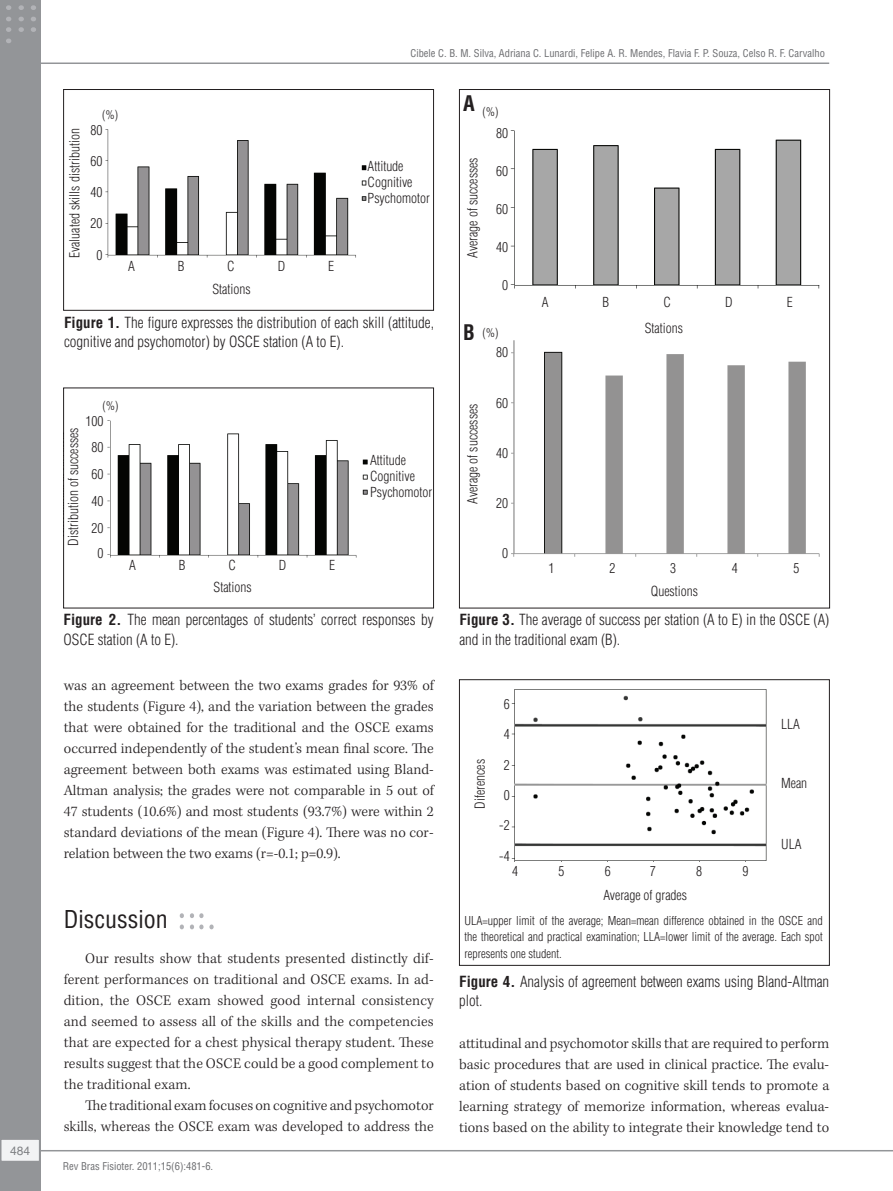
<style>
.page{position:relative;width:893px;height:1191px;background:#fff}
.page>*{position:absolute;margin:0;border:0;box-sizing:border-box;transform-origin:0 0}
.z04_0_Sub1{font:condensed 24px "Helvetica LT Std";color:#231f20}
.z07_0_tabela-img_tit{font:700 condensed 21px "Helvetica LT Std";color:#231f20}
.z05_0_texto_txt{font:300 15px/21px "Kepler Std";color:#231f20;text-align:justify}
.z07_0_tabela-img_tit-2{font:300 condensed 15px/19.5px "Helvetica LT Std";color:#231f20}
.t1{font:300 condensed 13.5px/15.8px "Helvetica LT Std";color:#231f20}
.z07_4_tabela_legenda{font:300 condensed 12px/16.5px "Helvetica LT Std";color:#231f20;text-align:justify}
.t2{font:12px "Helvetica LT Std";color:#808285}
.t3{font:condensed 10.5px "Helvetica LT Std";color:#6c6d70}
.s1{font-weight:700}
</style>
<div class="page">
<svg style="left:190px;top:924px;width:24px;height:5px"></svg>
<svg style="left:180px;top:924px;width:4px;height:5px"></svg>
<svg style="left:190px;top:913px;width:14px;height:5px"></svg>
<svg style="left:180px;top:913px;width:4px;height:5px"></svg>
<img style="left:107px;top:420px;width:261px;height:138px">
<div style="left:63px;top:388px;width:371px;height:220px;border:1px solid #231f20"></div>
<img style="left:510px;top:130px;width:310px;height:159px">
<img style="left:511px;top:340px;width:309px;height:217px">
<img style="left:105px;top:129px;width:262px;height:129px">
<div style="left:63px;top:89px;width:371px;height:221px;border:1px solid #231f20"></div>
<img style="left:511px;top:689px;width:256px;height:173px">
<div style="left:459px;top:679px;width:371px;height:286px;border:1px solid #231f20"></div>
<hr style="left:14px;top:1150px;width:879px;height:1px;background:#939598">
<hr style="left:13px;top:62px;width:816px;height:2px;background:#939598">
<div style="left:0;top:0;width:40px;height:1191px;background:#939598"></div>
<div style="left:1px;top:1139px;width:39px;height:22px;background:#f2f3f4"></div>
<div style="left:0;top:1138px;width:40px;height:24px;border:2px solid #939598"></div>
<svg style="left:6px;top:39px;width:5px;height:4px"></svg>
<svg style="left:6px;top:27px;width:5px;height:5px"></svg>
<svg style="left:6px;top:17px;width:5px;height:4px"></svg>
<svg style="left:6px;top:5px;width:5px;height:5px"></svg>
<svg style="left:19px;top:27px;width:5px;height:5px"></svg>
<svg style="left:19px;top:17px;width:5px;height:4px"></svg>
<svg style="left:19px;top:5px;width:5px;height:5px"></svg>
<svg style="left:31px;top:27px;width:5px;height:5px"></svg>
<svg style="left:31px;top:17px;width:5px;height:4px"></svg>
<svg style="left:31px;top:5px;width:5px;height:5px"></svg>
<p class="t2" style="left:10px;top:1143px;width:22px">484</p>
<p class="t1" style="left:67px;top:258px;width:131px;rotate:-90deg">Evaluated skills distribution</p>
<p class="z07_4_tabela_legenda" style="left:102px;top:106px;width:18px">(%)</p>
<p class="t1" style="left:91px;top:122px;width:13px">80</p>
<p class="t1" style="left:91px;top:153px;width:13px">60</p>
<p class="t1" style="left:91px;top:184px;width:13px">40</p>
<p class="t1" style="left:91px;top:215px;width:13px">20</p>
<p class="t1" style="left:97px;top:247px;width:7px">0</p>
<p class="t1" style="left:128px;top:258px;width:8px">A</p>
<p class="t1" style="left:178px;top:258px;width:8px">B</p>
<p class="t1" style="left:227px;top:258px;width:9px">C</p>
<p class="t1" style="left:278px;top:258px;width:9px">D</p>
<p class="t1" style="left:328px;top:258px;width:7px">E</p>
<p class="t1" style="left:213px;top:281px;width:40px">Stations</p>
<p class="t3" style="left:411px;top:46px;width:416px">Cibele C. B. M. Silva, Adriana C. Lunardi, Felipe A. R. Mendes, Flavia F. P. Souza, Celso R. F. Carvalho</p>
<p class="t1" style="left:368px;top:159px;width:37px">Attitude</p>
<p class="t1" style="left:368px;top:174px;width:64px">Cognitive<br>Psychomotor</p>
<p class="z07_0_tabela-img_tit" style="left:463px;top:90px;width:13px">A</p>
<p class="z07_4_tabela_legenda" style="left:482px;top:103px;width:18px">(%)</p>
<p class="t1" style="left:496px;top:125px;width:13px">80</p>
<p class="t1" style="left:465px;top:257px;width:102px;rotate:-90deg">Average of successes</p>
<p class="t1" style="left:496px;top:163px;width:13px">60</p>
<p class="t1" style="left:496px;top:201px;width:13px">60</p>
<p class="t1" style="left:496px;top:239px;width:13px">40</p>
<p class="t1" style="left:502px;top:277px;width:7px">0</p>
<p class="t1" style="left:542px;top:294px;width:8px">A</p>
<p class="t1" style="left:603px;top:294px;width:8px">B</p>
<p class="t1" style="left:663px;top:294px;width:9px">C</p>
<p class="t1" style="left:725px;top:294px;width:9px">D</p>
<p class="t1" style="left:787px;top:294px;width:7px">E</p>
<p class="z07_0_tabela-img_tit-2" style="left:64px;top:312px;width:371px"><span class="s1">Figure 1.</span> The figure expresses the distribution of each skill (attitude, cognitive and psychomotor) by OSCE station (A to E).</p>
<p class="t1" style="left:65px;top:546px;width:120px;rotate:-90deg">Distribution of successes</p>
<p class="z07_4_tabela_legenda" style="left:103px;top:398px;width:18px">(%)</p>
<p class="t1" style="left:86px;top:413px;width:19px">100</p>
<p class="t1" style="left:92px;top:439px;width:13px">80</p>
<p class="t1" style="left:92px;top:466px;width:13px">60</p>
<p class="t1" style="left:92px;top:493px;width:13px">40</p>
<p class="t1" style="left:92px;top:520px;width:13px">20</p>
<p class="t1" style="left:98px;top:545px;width:7px">0</p>
<p class="t1" style="left:129px;top:557px;width:8px">A</p>
<p class="t1" style="left:179px;top:557px;width:8px">B</p>
<p class="t1" style="left:228px;top:557px;width:9px">C</p>
<p class="t1" style="left:279px;top:557px;width:9px">D</p>
<p class="t1" style="left:329px;top:557px;width:7px">E</p>
<p class="t1" style="left:214px;top:579px;width:40px">Stations</p>
<p class="t1" style="left:370px;top:452px;width:37px">Attitude</p>
<p class="t1" style="left:370px;top:468px;width:64px">Cognitive<br>Psychomotor</p>
<p class="z07_0_tabela-img_tit" style="left:463px;top:319px;width:13px">B</p>
<p class="z07_4_tabela_legenda" style="left:482px;top:325px;width:18px">(%)</p>
<p class="t1" style="left:496px;top:344px;width:13px">80</p>
<p class="t1" style="left:465px;top:504px;width:102px;rotate:-90deg">Average of successes</p>
<p class="t1" style="left:496px;top:395px;width:13px">60</p>
<p class="t1" style="left:496px;top:445px;width:13px">40</p>
<p class="t1" style="left:496px;top:495px;width:13px">20</p>
<p class="t1" style="left:502px;top:545px;width:7px">0</p>
<p class="t1" style="left:548px;top:560px;width:7px">1</p>
<p class="t1" style="left:645px;top:320px;width:40px">Stations</p>
<p class="t1" style="left:609px;top:560px;width:7px">2</p>
<p class="t1" style="left:670px;top:560px;width:7px">3</p>
<p class="t1" style="left:732px;top:560px;width:7px">4</p>
<p class="t1" style="left:793px;top:560px;width:7px">5</p>
<p class="t1" style="left:651px;top:583px;width:49px">Questions</p>
<p class="z07_0_tabela-img_tit-2" style="left:64px;top:610px;width:371px"><span class="s1">Figure 2.</span> The mean percentages of students’ correct responses by<br>OSCE station (A to E).</p>
<p class="z07_0_tabela-img_tit-2" style="left:459px;top:610px;width:371px"><span class="s1">Figure 3.</span> The average of success per station (A to E) in the OSCE (A) and in the traditional exam (B).</p>
<p class="z05_0_texto_txt" style="left:64px;top:675px;width:371px">was an agreement between the two exams grades for 93% of the students (Figure 4), and the variation between the grades that were obtained for the traditional and the OSCE exams occurred independently of the student’s mean final score. The agreement between both exams was estimated using Bland-Altman analysis; the grades were not comparable in 5 out of 47 students (10.6%) and most students (93.7%) were within 2 standard deviations of the mean (Figure 4). There was no cor&shy;relation between the two exams (r=-0.1; p=0.9).</p>
<p class="z04_0_Sub1" style="left:64px;top:904px;width:105px">Discussion</p>
<p class="z05_0_texto_txt" style="left:64px;top:948px;width:371px;text-indent:21px">Our results show that students presented distinctly dif&shy;ferent performances on traditional and OSCE exams. In ad&shy;dition, the OSCE exam showed good internal consistency and seemed to assess all of the skills and the competencies that are expected for a chest physical therapy student. These results suggest that the OSCE could be a good complement to the traditional exam.</p>
<p class="z05_0_texto_txt" style="left:64px;top:1095px;width:371px;text-align:right">The traditional exam focuses on cognitive and psychomotor skills, whereas the OSCE exam was developed to address the</p>
<p class="t3" style="left:63px;top:1160px;width:152px">Rev Bras Fisioter. 2011;15(6):481-6.</p>
<p class="t1" style="left:472px;top:808px;width:51px;rotate:-90deg">Diferences</p>
<p class="t1" style="left:504px;top:696px;width:7px">6</p>
<p class="t1" style="left:504px;top:726px;width:7px">4</p>
<p class="t1" style="left:504px;top:756px;width:7px">2</p>
<p class="t1" style="left:504px;top:787px;width:7px">0</p>
<p class="t1" style="left:499px;top:817px;width:12px">-2</p>
<p class="t1" style="left:499px;top:848px;width:12px">-4</p>
<p class="t1" style="left:781px;top:715px;width:20px">LLA</p>
<p class="t1" style="left:781px;top:775px;width:28px">Mean</p>
<p class="t1" style="left:781px;top:836px;width:22px">ULA</p>
<p class="t1" style="left:559px;top:863px;width:7px">5</p>
<p class="t1" style="left:605px;top:863px;width:7px">6</p>
<p class="t1" style="left:650px;top:863px;width:7px">7</p>
<p class="t1" style="left:696px;top:863px;width:7px">8</p>
<p class="t1" style="left:742px;top:863px;width:7px">9</p>
<p class="z07_4_tabela_legenda" style="left:465px;top:912px;width:360px">ULA=upper limit of the average; Mean=mean difference obtained in the OSCE and the theoretical and practical examination; LLA=lower limit of the average. Each spot represents one student.</p>
<p class="t1" style="left:512px;top:863px;width:7px">4</p>
<p class="t1" style="left:603px;top:887px;width:85px">Average of grades</p>
<p class="z07_0_tabela-img_tit-2" style="left:459px;top:971px;width:371px"><span class="s1">Figure 4.</span> Analysis of agreement between exams using Bland-Altman plot.</p>
<p class="z05_0_texto_txt" style="left:459px;top:1033px;width:371px">attitudinal and psychomotor skills that are required to perform basic procedures that are used in clinical practice. The evalu&shy;ation of students based on cognitive skill tends to promote a learning strategy of memorize information, whereas evalua&shy;tions based on the ability to integrate their knowledge tend to</p>
</div>
